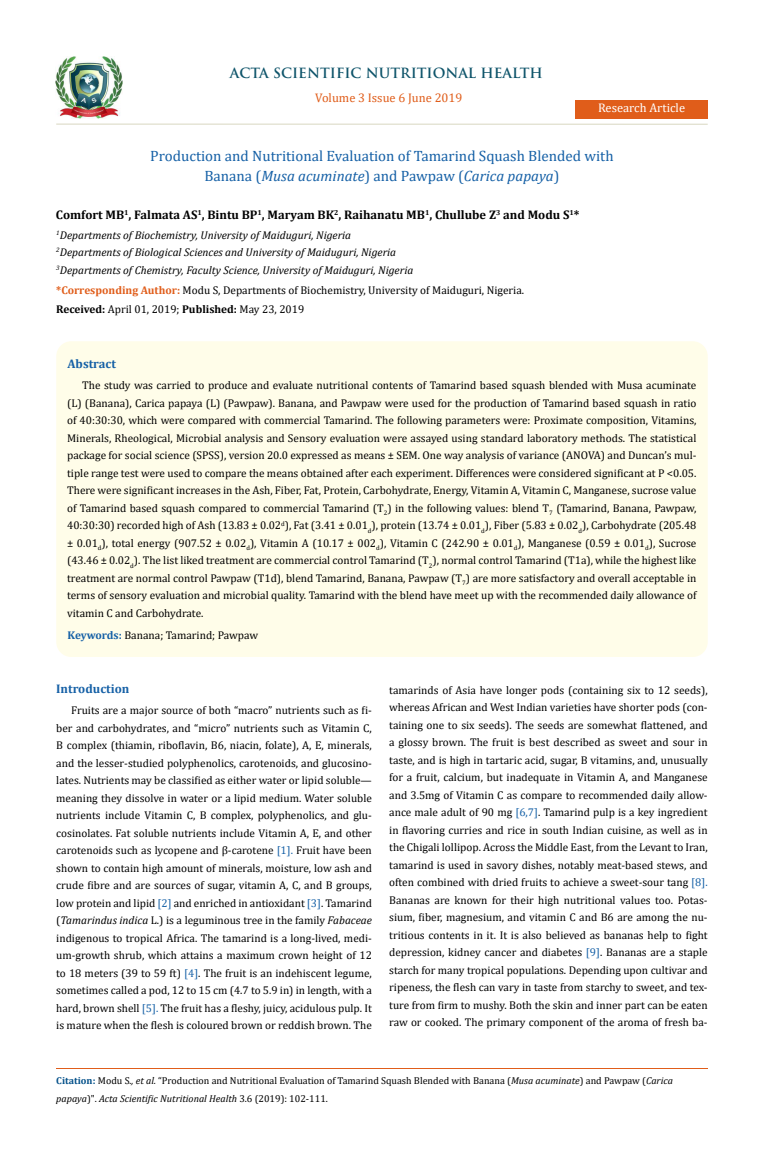
<style>
.page{position:relative;width:764px;height:1155px;background:#fff}
.page>*{position:absolute;margin:0;border:0;box-sizing:border-box;transform-origin:0 0}
.t1{font:15px/20px "Cambria";color:#1560a6;text-align:center}
.t2{font:700 13.75px "Trajan Pro";color:#0e546a}
.t3{font:700 12.5px "Cambria";color:#000}
.t4{font:12.5px "Cambria";color:#e05d1a}
.t5{font:700 12.5px "Cambria";color:#1560a6}
.t6{font:12.5px "Cambria";color:#fff}
.t7{font:11.25px/17.5px "Cambria";color:#000;text-align:justify}
.t8{font:italic 11.25px/17.5px "Cambria";color:#000}
.t9{font:10px/17.5px "Cambria";color:#000}
.s1{font-style:italic}
.s2{font-weight:700;color:#e05d1a}
.s3{font-weight:700}
.s4{font-weight:700;color:#1560a6}
.s5{color:#1560a6}
.s6{font-weight:700;color:#035089}
</style>
<div class="page">
<img style="left:56px;top:57px;width:66px;height:61px">
<div style="left:575px;top:100px;width:132px;height:19px;background:#e05d1a"></div>
<div style="left:56px;top:341px;width:651px;height:316px;background:#fffde9;border-radius:15px"></div>
<hr style="left:56px;top:1068px;width:651px;height:1px;background:#e05d1a">
<hr style="left:56px;top:123px;width:651px;height:2px;background:#e0dfcd">
<p class="t2" style="left:230px;top:64px;width:315px">ACTA SCIENTIFIC NUTRITIONAL HEALTH</p>
<p class="t4" style="left:315px;top:91px;width:149px">Volume 3 Issue 6 June 2019</p>
<p class="t6" style="left:598px;top:101px;width:89px">Research Article</p>
<h1 class="t1" style="left:150px;top:146px;width:465px">Production and Nutritional Evaluation of Tamarind Squash Blended with<br>Banana (<span class="s1">Musa acuminate</span>) and Pawpaw (<span class="s1">Carica papaya</span>)</h1>
<p class="t3" style="left:56px;top:206px;width:525px">Comfort MB<sup>1</sup>, Falmata AS<sup>1</sup>, Bintu BP<sup>1</sup>, Maryam BK<sup>2</sup>, Raihanatu MB<sup>1</sup>, Chullube Z<sup>3</sup> and Modu S<sup>1</sup>*</p>
<p class="t8" style="left:56px;top:225px;width:358px"><sup>1</sup>Departments of Biochemistry, University of Maiduguri, Nigeria<br><sup>2</sup>Departments of Biological Sciences and University of Maiduguri, Nigeria<br><sup>3</sup>Departments of Chemistry, Faculty Science, University of Maiduguri, Nigeria</p>
<p class="t7" style="left:56px;top:281px;width:469px"><span class="s2">*Corresponding Author:</span> Modu S, Departments of Biochemistry, University of Maiduguri, Nigeria.</p>
<p class="t7" style="left:56px;top:300px;width:250px"><span class="s3">Received:</span> April 01, 2019; <span class="s3">Published:</span> May 23, 2019</p>
<p class="t5" style="left:68px;top:355px;width:50px">Abstract</p>
<p class="t7" style="left:67px;top:377px;width:631px;text-indent:15px">The study was carried to produce and evaluate nutritional contents of Tamarind based squash blended with Musa acuminate (L) (Banana), Carica papaya (L) (Pawpaw). Banana, and Pawpaw were used for the production of Tamarind based squash in ratio of 40:30:30, which were compared with commercial Tamarind. The following parameters were: Proximate composition, Vitamins, Minerals, Rheological, Microbial analysis and Sensory evaluation were assayed using standard laboratory methods. The statistical package for social science (SPSS), version 20.0 expressed as means ± SEM. One way analysis of variance (ANOVA) and Duncan’s mul&shy;tiple range test were used to compare the means obtained after each experiment. Differences were considered significant at P &lt;0.05.<br>There were significant increases in the Ash, Fiber, Fat, Protein, Carbohydrate, Energy, Vitamin A, Vitamin C, Manganese, sucrose value of Tamarind based squash compared to commercial Tamarind (T<sub>2</sub>) in the following values: blend T<sub>7</sub> (Tamarind, Banana, Pawpaw, 40:30:30) recorded high of Ash (13.83 ± 0.02<sup>d</sup>), Fat (3.41 ± 0.01<sub>d</sub>), protein (13.74 ± 0.01<sub>d</sub>), Fiber (5.83 ± 0.02<sub>d</sub>), Carbohydrate (205.48 ± 0.01<sub>d</sub>), total energy (907.52 ± 0.02<sub>d</sub>), Vitamin A (10.17 ± 002<sub>d</sub>), Vitamin C (242.90 ± 0.01<sub>d</sub>), Manganese (0.59 ± 0.01<sub>d</sub>), Sucrose (43.46 ± 0.02<sub>d</sub>). The list liked treatment are commercial control Tamarind (T<sub>2</sub>), normal control Tamarind (T1a), while the highest like treatment are normal control Pawpaw (T1d), blend Tamarind, Banana, Pawpaw (T<sub>7</sub>) are more satisfactory and overall acceptable in terms of sensory evaluation and microbial quality. Tamarind with the blend have meet up with the recommended daily allowance of vitamin C and Carbohydrate.</p>
<p class="t7" style="left:68px;top:626px;width:192px"><span class="s4">Keywords:</span> Banana; Tamarind; Pawpaw</p>
<p class="t5" style="left:56px;top:680px;width:75px">Introduction</p>
<p class="t7" style="left:56px;top:702px;width:317px;text-indent:15px">Fruits are a major source of both “macro” nutrients such as fi&shy;ber and carbohydrates, and “micro” nutrients such as Vitamin C, B complex (thiamin, riboflavin, B6, niacin, folate), A, E, minerals, and the lesser-studied polyphenolics, carotenoids, and glucosino&shy;lates. Nutrients may be classified as either water or lipid soluble— meaning they dissolve in water or a lipid medium. Water soluble nutrients include Vitamin C, B complex, polyphenolics, and glu&shy;cosinolates. Fat soluble nutrients include Vitamin A, E, and other carotenoids such as lycopene and β-carotene <span class="s5">[1].</span> Fruit have been shown to contain high amount of minerals, moisture, low ash and crude fibre and are sources of sugar, vitamin A, C, and B groups, low protein and lipid <span class="s5">[2]</span> and enriched in antioxidant <span class="s5">[3]</span>. Tamarind (<span class="s1">Tamarindus indica</span> L.) is a leguminous tree in the family <span class="s1">Fabaceae </span>indigenous to tropical Africa. The tamarind is a long-lived, medi&shy;um-growth shrub, which attains a maximum crown height of 12 to 18 meters (39 to 59 ft) <span class="s5">[4]</span>. The fruit is an indehiscent legume, sometimes called a pod, 12 to 15 cm (4.7 to 5.9 in) in length, with a hard, brown shell <span class="s5">[5].</span> The fruit has a fleshy, juicy, acidulous pulp. It is mature when the flesh is coloured brown or reddish brown. The</p>
<p class="t7" style="left:389px;top:681px;width:320px">tamarinds of Asia have longer pods (containing six to 12 seeds), whereas African and West Indian varieties have shorter pods (con&shy;taining one to six seeds). The seeds are somewhat flattened, and a glossy brown. The fruit is best described as sweet and sour in taste, and is high in tartaric acid, sugar, B vitamins, and, unusually for a fruit, calcium, but inadequate in Vitamin A, and Manganese and 3.5mg of Vitamin C as compare to recommended daily allow&shy;ance male adult of 90 mg <span class="s5">[6,7]</span>. Tamarind pulp is a key ingredient in flavoring curries and rice in south Indian cuisine, as well as in the Chigali lollipop. Across the Middle East, from the Levant to Iran, tamarind is used in savory dishes, notably meat-based stews, and often combined with dried fruits to achieve a sweet-sour tang <span class="s5">[8].<br></span>Bananas are known for their high nutritional values too. Potas&shy;sium, fiber, magnesium, and vitamin C and B6 are among the nu&shy;tritious contents in it. It is also believed as bananas help to fight depression, kidney cancer and diabetes <span class="s5">[9]</span>. Bananas are a staple starch for many tropical populations. Depending upon cultivar and ripeness, the flesh can vary in taste from starchy to sweet, and tex&shy;ture from firm to mushy. Both the skin and inner part can be eaten raw or cooked. The primary component of the aroma of fresh ba-</p>
<p class="t9" style="left:56px;top:1072px;width:618px"><span class="s6">Citation:</span> Modu S<span class="s1">., et al.</span> “Production and Nutritional Evaluation of Tamarind Squash Blended with Banana (<span class="s1">Musa acuminate</span>) and Pawpaw (<span class="s1">Carica papaya</span>)". <span class="s1">Acta Scientific Nutritional Health</span> 3.6 (2019): 102-111.</p>
</div>
